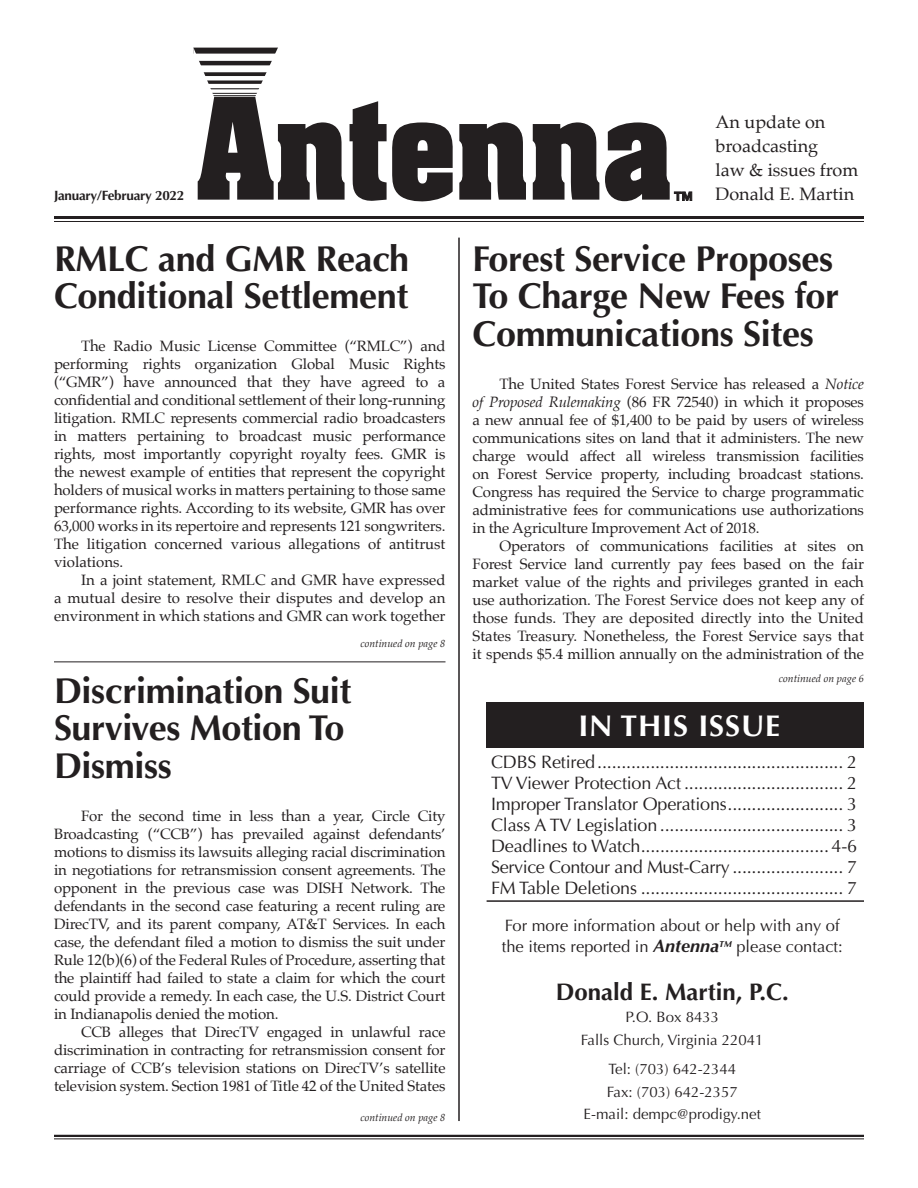
<style>
.page{position:relative;width:918px;height:1188px;background:#fff}
.page>*{position:absolute;margin:0;border:0;box-sizing:border-box;transform-origin:0 0}
.t1{font:700 36px/37.5px "Optima";letter-spacing:-.01em;color:#231f20}
.t2{font:700 30px "Optima";letter-spacing:.03em;color:#fff}
.t3{font:700 24px "Optima";color:#231f20}
.t4{font:18px/21px "Optima";letter-spacing:-.02em;color:#231f20;text-align:justify}
.t5{font:18px/24px "Palatino";color:#231f20}
.t6{font:16.5px/21px "Optima";color:#231f20}
.Bullets{font:15px/18px "Palatino";letter-spacing:-.01em;color:#231f20;text-align:justify}
.text{font:15px/18px "Palatino";letter-spacing:-.01em;color:#231f20;text-align:justify}
.t7{font:15px/22.5px "Optima";color:#231f20;text-align:center}
.t8{font:700 13.5px "Optima";letter-spacing:-.02em;color:#231f20}
.t9{font:italic 10.5px "Palatino";color:#231f20}
.s1{font-style:italic}
.s2{font-weight:700;font-style:italic;font-size:18px}
</style>
<div class="page">
<div style="left:487px;top:702px;width:377px;height:45px;background:#231f20"></div>
<svg style="left:193px;top:47px;width:260px;height:155px"></svg>
<svg style="left:459px;top:122px;width:67px;height:78px"></svg>
<svg style="left:533px;top:122px;width:66px;height:78px;background:#4a4748"></svg>
<svg style="left:605px;top:122px;width:87px;height:79px"></svg>
<hr style="left:54px;top:216px;width:810px;height:3px;background:#231f20">
<hr style="left:54px;top:221px;width:810px;height:1px;background:#231f20">
<hr style="left:54px;top:1135px;width:810px;height:2px;background:#231f20">
<hr style="left:54px;top:1138px;width:810px;height:1px;background:#231f20">
<hr style="left:458px;top:238px;width:2px;height:883px;background:#231f20">
<hr style="left:487px;top:900px;width:377px;height:2px;background:#231f20">
<hr style="left:54px;top:662px;width:392px;height:1px;background:#231f20">
<p class="t5" style="left:716px;top:109px;width:144px">An update on broadcasting<br>law &amp; issues from</p>
<p class="t8" style="left:54px;top:187px;width:132px">January/February 2022</p>
<p class="t5" style="left:716px;top:181px;width:140px">Donald E. Martin</p>
<p class="t1" style="left:54px;top:240px;width:357px">RMLC and GMR Reach<br>Conditional Settlement</p>
<p class="Bullets" style="left:54px;top:337px;width:393px;text-indent:27px">The Radio Music License Committee (“RMLC”) and performing rights organization Global Music Rights (“GMR”) have announced that they have agreed to a confidential and conditional settlement of their long-running litigation. RMLC represents commercial radio broadcasters in matters pertaining to broadcast music performance rights, most importantly copyright royalty fees. GMR is the newest example of entities that represent the copyright holders of musical works in matters pertaining to those same performance rights. According to its website, GMR has over 63,000 works in its repertoire and represents 121 songwriters.<br>The litigation concerned various allegations of antitrust violations.</p>
<p class="Bullets" style="left:54px;top:571px;width:393px;text-indent:27px">In a joint statement, RMLC and GMR have expressed a mutual desire to resolve their disputes and develop an environment in which stations and GMR can work together</p>
<p class="t9" style="left:360px;top:635px;width:87px">continued on page 8</p>
<p class="t1" style="left:54px;top:672px;width:299px">Discrimination Suit<br>Survives Motion To<br>Dismiss</p>
<p class="Bullets" style="left:54px;top:807px;width:393px;text-indent:27px">For the second time in less than a year, Circle City Broadcasting (“CCB”) has prevailed against defendants’ motions to dismiss its lawsuits alleging racial discrimination in negotiations for retransmission consent agreements. The opponent in the previous case was DISH Network. The defendants in the second case featuring a recent ruling are DirecTV, and its parent company, AT&amp;T Services. In each case, the defendant filed a motion to dismiss the suit under Rule 12(b)(6) of the Federal Rules of Procedure, asserting that the plaintiff had failed to state a claim for which the court could provide a remedy. In each case, the U.S. District Court in Indianapolis denied the motion.</p>
<p class="Bullets" style="left:54px;top:1023px;width:393px;text-indent:27px">CCB alleges that DirecTV engaged in unlawful race discrimination in contracting for retransmission consent for carriage of CCB’s television stations on DirecTV’s satellite television system. Section 1981 of Title 42 of the United States</p>
<p class="t9" style="left:360px;top:1109px;width:87px">continued on page 8</p>
<p class="t1" style="left:472px;top:240px;width:368px">Forest Service Proposes<br>To Charge New Fees for<br>Communications Sites</p>
<p class="text" style="left:472px;top:374px;width:393px;text-indent:27px">The United States Forest Service has released a <span class="s1">Notice of Proposed Rulemaking</span> (86 FR 72540) in which it proposes a new annual fee of $1,400 to be paid by users of wireless communications sites on land that it administers. The new charge would affect all wireless transmission facilities on Forest Service property, including broadcast stations.<br>Congress has required the Service to charge programmatic administrative fees for communications use authorizations in the Agriculture Improvement Act of 2018.</p>
<p class="text" style="left:472px;top:536px;width:393px;text-indent:27px">Operators of communications facilities at sites on Forest Service land currently pay fees based on the fair market value of the rights and privileges granted in each use authorization. The Forest Service does not keep any of those funds. They are deposited directly into the United States Treasury. Nonetheless, the Forest Service says that it spends $5.4 million annually on the administration of the</p>
<p class="t9" style="left:779px;top:670px;width:87px">continued on page 6</p>
<h2 class="t2" style="left:578px;top:708px;width:203px">IN THIS ISSUE</h2>
<p class="t4" style="left:491px;top:752px;width:368px">CDBS Retired................................................... 2<br>TV Viewer Protection Act ................................. 2<br>Improper Translator Operations........................ 3<br>Class A TV Legislation ...................................... 3<br>Deadlines to Watch.......................................4-6<br>Service Contour and Must-Carry ....................... 7<br>FM Table Deletions .......................................... 7</p>
<p class="t6" style="left:502px;top:916px;width:342px">For more information about or help with any of the items reported in <span class="s2">Antenna</span><sup>TM</sup> please contact:</p>
<h3 class="t3" style="left:556px;top:978px;width:235px">Donald E. Martin, P.C.</h3>
<p class="t7" style="left:581px;top:1006px;width:184px">P.O. Box 8433<br>Falls Church, Virginia 22041</p>
<p class="t7" style="left:584px;top:1058px;width:179px">Tel: (703) 642-2344<br>Fax: (703) 642-2357<br>E-mail: dempc@prodigy.net</p>
</div>
